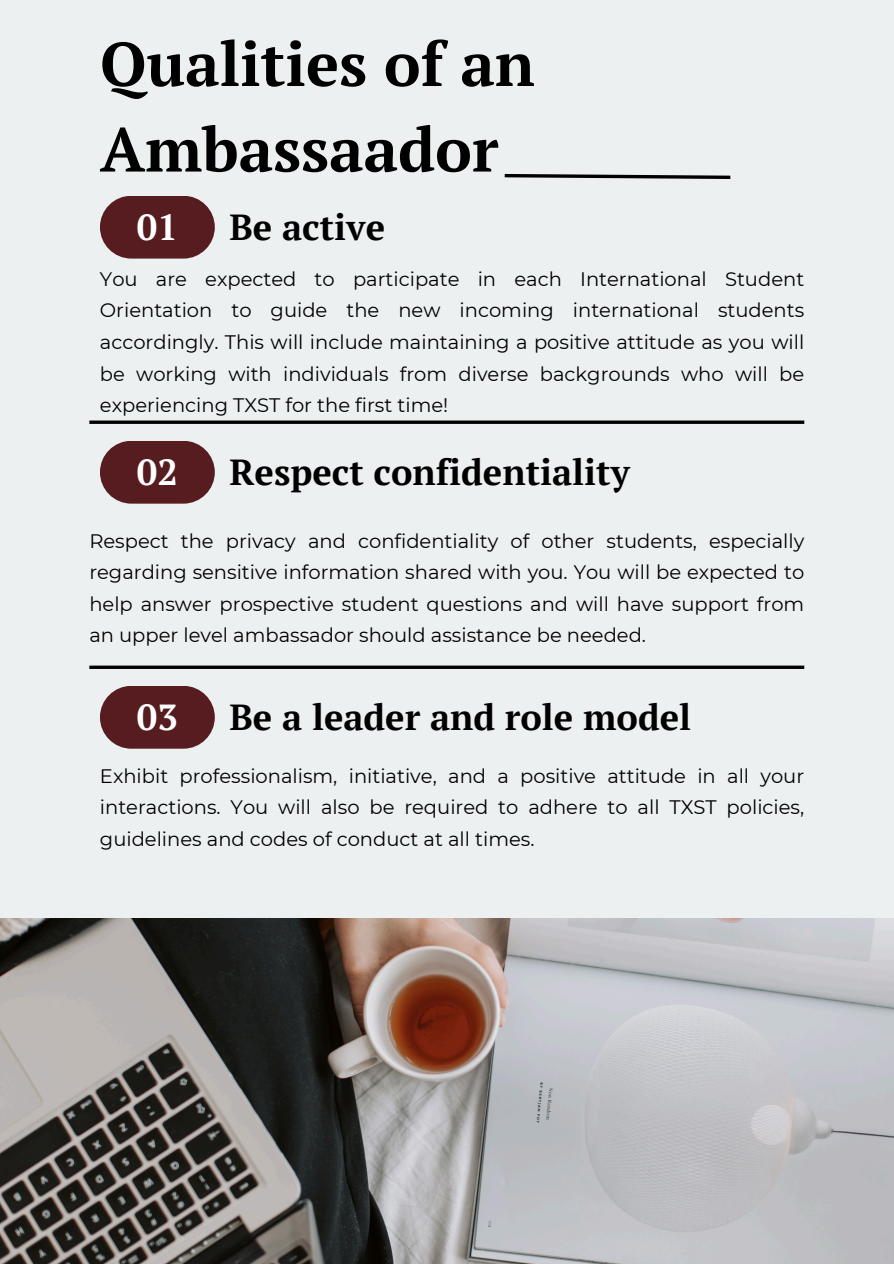
<style>
.page{position:relative;width:894px;height:1264px;background:#fff}
.page>*{position:absolute;margin:0;border:0;box-sizing:border-box;transform-origin:0 0}
.t1{font:700 61.8px/85.5px "PT Serif";color:#000}
.t2{font:700 36.15px "PT Serif";color:#000}
.t3{font:700 36.15px "PT Serif";color:#fff}
.t4{font:19.5px/31.5px "Montserrat";color:#000;text-align:justify}
</style>
<div class="page">
<div style="left:0;top:0;width:893px;height:1263px;background:#ecf0f0"></div>
<svg style="left:504px;top:173px;width:227px;height:6px"></svg>
<img style="left:0;top:918px;width:893px;height:345px">
<div style="left:100px;top:196px;width:115px;height:62px;background:#561c1f;border-radius:31px"></div>
<svg style="left:89px;top:420px;width:715px;height:4px;background:#242424"></svg>
<div style="left:100px;top:441px;width:115px;height:62px;background:#561c1f;border-radius:31px"></div>
<svg style="left:89px;top:665px;width:715px;height:4px;background:#242424"></svg>
<div style="left:100px;top:686px;width:115px;height:62px;background:#561c1f;border-radius:31px"></div>
<h1 class="t1" style="left:100px;top:20px;width:436px">Qualities of an<br>Ambassaador</h1>
<p class="t3" style="left:137px;top:202px;width:42px">01</p>
<p class="t2" style="left:229px;top:202px;width:157px">Be active</p>
<h2 class="t4" style="left:100px;top:263px;width:705px">You are expected to participate in each International Student Orientation to guide the new incoming international students accordingly. This will include maintaining a positive attitude as you will be working with individuals from diverse backgrounds who will be experiencing TXST for the first time!</h2>
<p class="t3" style="left:137px;top:447px;width:42px">02</p>
<p class="t2" style="left:229px;top:447px;width:402px">Respect confidentiality</p>
<p class="t4" style="left:89px;top:525px;width:716px">Respect the privacy and confidentiality of other students, especially regarding sensitive information shared with you. You will be expected to help answer prospective student questions and will have support from an upper level ambassador should assistance be needed.</p>
<p class="t3" style="left:137px;top:692px;width:42px">03</p>
<h2 class="t2" style="left:229px;top:692px;width:463px">Be a leader and role model</h2>
<p class="t4" style="left:100px;top:760px;width:705px">Exhibit professionalism, initiative, and a positive attitude in all your interactions. You will also be required to adhere to all TXST policies, guidelines and codes of conduct at all times.</p>
</div>
